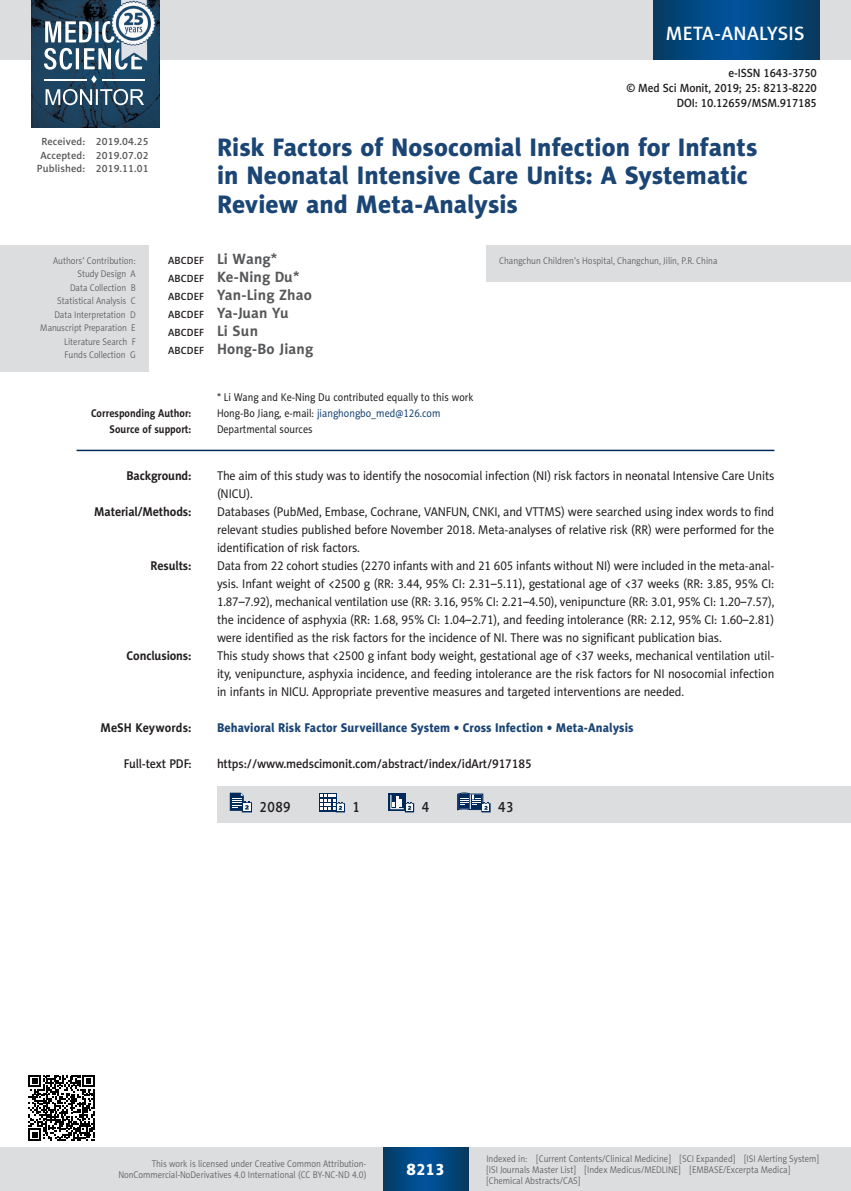
<style>
.page{position:relative;width:851px;height:1191px;background:#fff}
.page>*{position:absolute;margin:0;border:0;box-sizing:border-box;transform-origin:0 0}
.MSM_Tytul{font:25.5px/28.5px "Naomi Sans EFN Heavy";color:#1a4574}
.t1{font:19.5px "Naomi Sans EFN Medium";letter-spacing:.01em;color:#fff}
.t2{font:16.5px "Naomi Sans EFN Heavy";color:#fff}
.MSM_Autorzy{font:700 15px "Naomi Sans EFN";letter-spacing:.01em;color:#57585a}
.MSM_dane{font:15px "Naomi Sans EFN Medium";letter-spacing:.03em;color:#231f20;scale:.9 1}
.MSM_Summary_body{font:12.75px/18px "Naomi Sans EFN";letter-spacing:-.01em;color:#231f20;text-align:justify;scale:.95 1}
.MSM_full_text_pdf{font:12.75px "Naomi Sans EFN Medium";letter-spacing:-.01em;color:#231f20;scale:.95 1}
.MSM_keywords{font:12.75px "Naomi Sans EFN Heavy";letter-spacing:.005em;color:#1a4574;scale:.95 1}
.MSM_Summary_body-2{font:700 12.75px "Naomi Sans EFN";letter-spacing:-.01em;color:#231f20;scale:.95 1}
.MSM_keywords-2{font:700 12.75px "Naomi Sans EFN";letter-spacing:.005em;color:#231f20;scale:.95 1}
.MSM_full_text_pdf-2{font:12px "Naomi Sans EFN Medium";letter-spacing:-.01em;color:#231f20;scale:.95 1}
.MSM_Adres{font:11.25px "Naomi Sans EFN";color:#231f20;scale:.9 1}
.MSM_Adres-2{font:11.25px "Naomi Sans EFN";color:#1a4574;scale:.9 1}
.MSM_Adres-3{font:700 11.25px "Naomi Sans EFN";color:#231f20;scale:.9 1}
.MSM_Support{font:11.25px "Naomi Sans EFN";color:#231f20;scale:.9 1}
.MSM_Support-2{font:700 11.25px "Naomi Sans EFN";color:#231f20;scale:.9 1}
.t3{font:10.5px "Naomi Sans EFN Medium";letter-spacing:.01em;color:#57585a}
.MSM_Autorzy-2{font:10.5px "Naomi Sans EFN Medium";letter-spacing:.01em;color:#231f20}
.MSM_Afiliacja{font:9.75px/11.2px "Naomi Sans EFN Light";color:#57585a;scale:.9 1}
.s1{font-family:"Naomi Sans EFN Medium";font-weight:400;font-size:10.5px;color:#231f20}
.s2{font-family:"Naomi Sans EFN";font-weight:700;font-size:15px;color:#57585a}
.s3{color:#231f20}
</style>
<div class="page">
<div style="left:217px;top:786px;width:633px;height:36px;background:#dcdddf"></div>
<svg style="left:230px;top:792px;width:22px;height:20px"></svg>
<div style="left:319px;top:793px;width:17px;height:18px;background:#00295c"></div>
<svg style="left:320px;top:794px;width:25px;height:18px"></svg>
<div style="left:388px;top:793px;width:18px;height:18px;background:#00295c"></div>
<svg style="left:390px;top:795px;width:24px;height:17px"></svg>
<svg style="left:457px;top:792px;width:33px;height:20px"></svg>
<hr style="left:77px;top:450px;width:697px;height:1px;background:#00295c">
<div style="left:0;top:246px;width:148px;height:126px;background:#dcdddf"></div>
<div style="left:486px;top:246px;width:364px;height:36px;background:#dcdddf"></div>
<svg style="left:28px;top:1075px;width:67px;height:66px"></svg>
<div style="left:0;top:1148px;width:850px;height:43px;background:#dcdddf"></div>
<svg style="left:383px;top:1147px;width:85px;height:43px;background:#02477e"></svg>
<div style="left:0;top:0;width:850px;height:60px;background:#dcdddf"></div>
<img style="left:32px;top:0;width:127px;height:128px">
<img style="left:44px;top:21px;width:100px;height:49px">
<img style="left:45px;top:79px;width:41px;height:1px">
<img style="left:103px;top:79px;width:41px;height:1px">
<svg style="left:91px;top:75px;width:6px;height:8px"></svg>
<img style="left:46px;top:89px;width:98px;height:16px">
<svg style="left:653px;top:0;width:166px;height:60px;background:#02477e"></svg>
<h2 class="t1" style="left:665px;top:22px;width:140px">META-ANALYSIS</h2>
<p class="MSM_full_text_pdf-2" style="left:728px;top:66px;width:95px">e-ISSN 1643-3750</p>
<p class="MSM_full_text_pdf-2" style="left:626px;top:81px;width:202px">© Med Sci Monit, 2019; 25: 8213-8220</p>
<p class="MSM_full_text_pdf-2" style="left:676px;top:96px;width:149px">DOI: 10.12659/MSM.917185</p>
<p class="MSM_Tytul" style="left:217px;top:132px;width:542px">Risk Factors of Nosocomial Infection for Infants in Neonatal Intensive Care Units: A Systematic<br>Review and Meta-Analysis</p>
<p class="MSM_Autorzy" style="left:168px;top:250px;width:110px"><span class="s1">ABCDEF</span> Li Wang*</p>
<p class="MSM_Autorzy" style="left:168px;top:268px;width:133px"><span class="s1">ABCDEF</span> Ke-Ning Du*</p>
<p class="MSM_Autorzy" style="left:168px;top:286px;width:145px"><span class="s1">ABCDEF</span> Yan-Ling Zhao</p>
<p class="MSM_Autorzy" style="left:168px;top:304px;width:122px"><span class="s1">ABCDEF</span> Ya-Juan Yu</p>
<p class="MSM_Autorzy-2" style="left:168px;top:326px;width:91px">ABCDEF <span class="s2">Li Sun</span></p>
<p class="MSM_Autorzy" style="left:168px;top:340px;width:146px"><span class="s1">ABCDEF</span> Hong-Bo Jiang</p>
<p class="MSM_Adres" style="left:217px;top:391px;width:286px">* Li Wang and Ke-Ning Du contributed equally to this work</p>
<p class="MSM_Adres-3" style="left:91px;top:406px;width:113px">Corresponding Author:</p>
<p class="MSM_Adres-2" style="left:217px;top:406px;width:250px"><span class="s3">Hong-Bo Jiang, e-mail:</span> jianghongbo_med@126.com</p>
<p class="MSM_Support-2" style="left:110px;top:422px;width:92px">Source of support:</p>
<p class="MSM_Support" style="left:217px;top:422px;width:108px">Departmental sources</p>
<p class="MSM_Summary_body-2" style="left:126px;top:468px;width:70px">Background:</p>
<p class="MSM_Summary_body" style="left:217px;top:467px;width:588px">The aim of this study was to identify the nosocomial infection (NI) risk factors in neonatal Intensive Care Units (NICU).</p>
<p class="MSM_Summary_body-2" style="left:94px;top:504px;width:104px">Material/Methods:</p>
<p class="MSM_Summary_body" style="left:217px;top:503px;width:588px">Databases (PubMed, Embase, Cochrane, VANFUN, CNKI, and VTTMS) were searched using index words to find relevant studies published before November 2018. Meta-analyses of relative risk (RR) were performed for the identification of risk factors.</p>
<p class="MSM_Summary_body-2" style="left:150px;top:558px;width:45px">Results:</p>
<p class="MSM_Summary_body" style="left:217px;top:557px;width:588px">Data from 22 cohort studies (2270 infants with and 21 605 infants without NI) were included in the meta-anal&shy;ysis. Infant weight of &lt;2500 g (RR: 3.44, 95% CI: 2.31–5.11), gestational age of &lt;37 weeks (RR: 3.85, 95% CI:<br>1.87–7.92), mechanical ventilation use (RR: 3.16, 95% CI: 2.21–4.50), venipuncture (RR: 3.01, 95% CI: 1.20–7.57), the incidence of asphyxia (RR: 1.68, 95% CI: 1.04–2.71), and feeding intolerance (RR: 2.12, 95% CI: 1.60–2.81) were identified as the risk factors for the incidence of NI. There was no significant publication bias.</p>
<p class="MSM_Summary_body-2" style="left:127px;top:648px;width:70px">Conclusions:</p>
<p class="MSM_Summary_body" style="left:217px;top:647px;width:588px">This study shows that &lt;2500 g infant body weight, gestational age of &lt;37 weeks, mechanical ventilation util&shy;ity, venipuncture, asphyxia incidence, and feeding intolerance are the risk factors for NI nosocomial infection in infants in NICU. Appropriate preventive measures and targeted interventions are needed.</p>
<p class="MSM_keywords-2" style="left:100px;top:720px;width:97px">MeSH Keywords:</p>
<p class="MSM_keywords" style="left:217px;top:720px;width:440px">Behavioral Risk Factor Surveillance System • Cross Infection • Meta-Analysis</p>
<p class="MSM_full_text_pdf" style="left:124px;top:756px;width:73px">Full-text PDF:</p>
<p class="MSM_full_text_pdf" style="left:217px;top:756px;width:333px">https://www.medscimonit.com/abstract/index/idArt/917185</p>
<p class="t3" style="left:41px;top:136px;width:109px">Received: 2019.04.25</p>
<p class="t3" style="left:40px;top:149px;width:110px">Accepted: 2019.07.02</p>
<p class="t3" style="left:37px;top:163px;width:113px">Published: 2019.11.01</p>
<p class="MSM_Afiliacja" style="left:53px;top:255px;width:93px">Authors’ Contribution:</p>
<p class="MSM_Afiliacja" style="left:77px;top:268px;width:66px">Study Design A</p>
<p class="MSM_Afiliacja" style="left:70px;top:282px;width:74px">Data Collection B</p>
<p class="MSM_Afiliacja" style="left:57px;top:295px;width:89px">Statistical Analysis C</p>
<p class="MSM_Afiliacja" style="left:54px;top:309px;width:92px">Data Interpretation D</p>
<p class="MSM_Afiliacja" style="left:40px;top:322px;width:107px">Manuscript Preparation E</p>
<p class="MSM_Afiliacja" style="left:64px;top:336px;width:81px">Literature Search F</p>
<p class="MSM_Afiliacja" style="left:65px;top:349px;width:80px">Funds Collection G</p>
<p class="MSM_Afiliacja" style="left:499px;top:255px;width:244px">Changchun Children’s Hospital, Changchun, Jilin, P.R. China</p>
<p class="MSM_dane" style="left:259px;top:798px;width:36px">2089</p>
<p class="MSM_dane" style="left:352px;top:798px;width:10px">1</p>
<p class="MSM_dane" style="left:421px;top:798px;width:10px">4</p>
<p class="MSM_dane" style="left:498px;top:798px;width:19px">43</p>
<p class="MSM_Afiliacja" style="left:118px;top:1158px;width:277px;text-align:right">This work is licensed under Creative Common Attribution-<br>NonCommercial-NoDerivatives 4.0 International (CC BY-NC-ND 4.0)</p>
<p class="t2" style="left:406px;top:1159px;width:40px">8213</p>
<p class="MSM_Afiliacja" style="left:486px;top:1152px;width:371px">Indexed in: [Current Contents/Clinical Medicine] [SCI Expanded] [ISI Alerting System] [ISI Journals Master List] [Index Medicus/MEDLINE] [EMBASE/Excerpta Medica] [Chemical Abstracts/CAS]</p>
</div>
